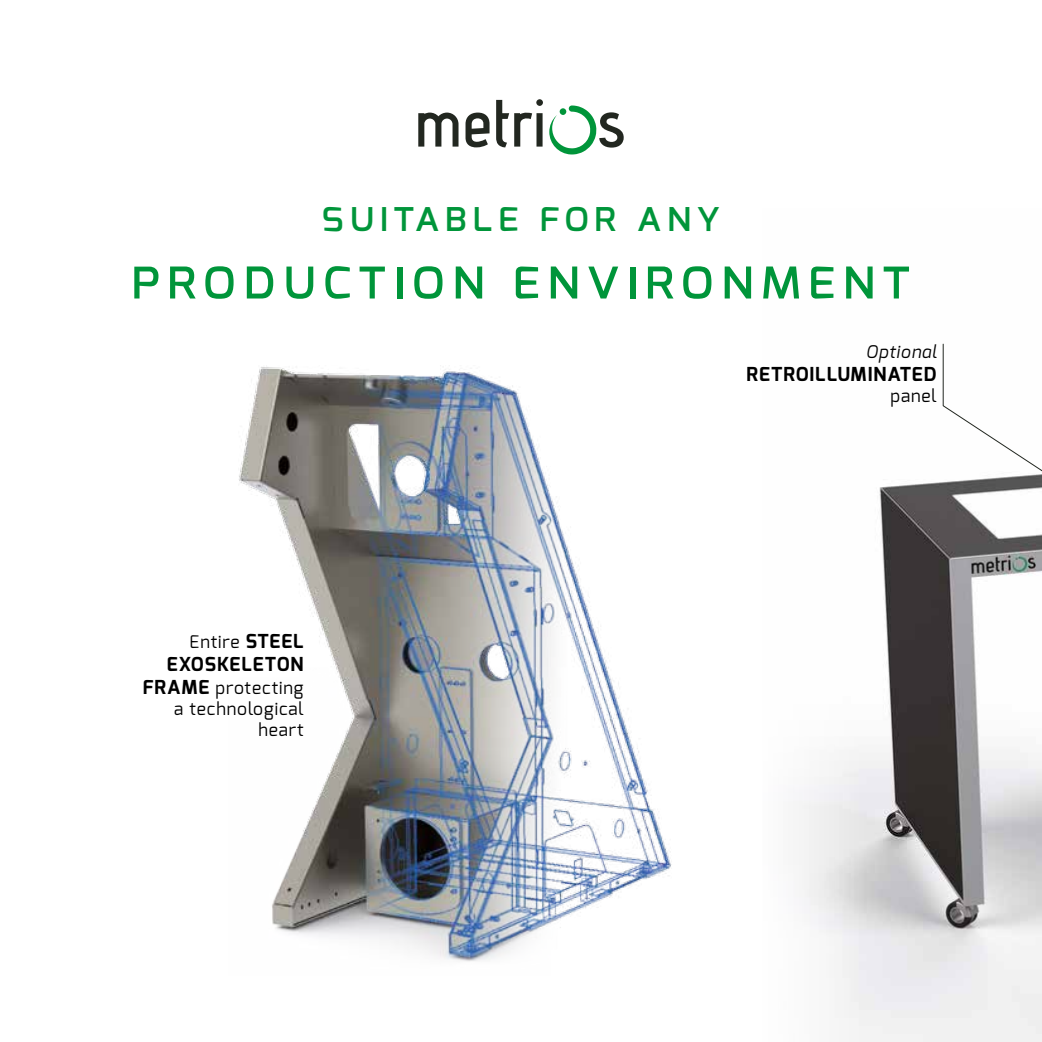
<style>
.page{position:relative;width:1042px;height:1042px;background:#fff}
.page>*{position:absolute;margin:0;border:0;box-sizing:border-box;transform-origin:0 0}
.t1{font:500 56px "Exo";letter-spacing:.11em;color:#00953a}
.t2{font:500 42px "Exo";letter-spacing:.11em;color:#00953a}
.t3{font:700 19.25px "Exo";letter-spacing:.05em;color:#000}
.t4{font:17.5px/21px "Exo";letter-spacing:.05em;color:#000;text-align:right}
.t5{font:italic 17.5px "Exo";letter-spacing:.05em;color:#000}
.s1{font-weight:700;font-size:19.25px}
</style>
<div class="page">
<img style="left:799px;top:343px;width:243px;height:699px">
<img style="left:239px;top:365px;width:433px;height:597px">
<svg style="left:943px;top:344px;width:99px;height:166px"></svg>
<svg style="left:465px;top:113px;width:24px;height:35px"></svg>
<svg style="left:496px;top:99px;width:47px;height:48px"></svg>
<svg style="left:549px;top:105px;width:75px;height:49px"></svg>
<svg style="left:418px;top:113px;width:40px;height:34px"></svg>
<h2 class="t2" style="left:321px;top:189px;width:400px">suitable for any</h2>
<h1 class="t1" style="left:131px;top:242px;width:781px">production environment</h1>
<p class="t4" style="left:190px;top:631px;width:115px">Entire <span class="s1">STEEL</span></p>
<p class="t3" style="left:167px;top:652px;width:138px">EXOSKELETON</p>
<p class="t4" style="left:143px;top:677px;width:163px"><span class="s1">FRAME</span> protecting a technological heart</p>
<p class="t5" style="left:866px;top:341px;width:73px">Optional</p>
<p class="t3" style="left:746px;top:362px;width:191px">RETROILLUMINATED</p>
<p class="t4" style="left:890px;top:385px;width:48px">panel</p>
</div>
